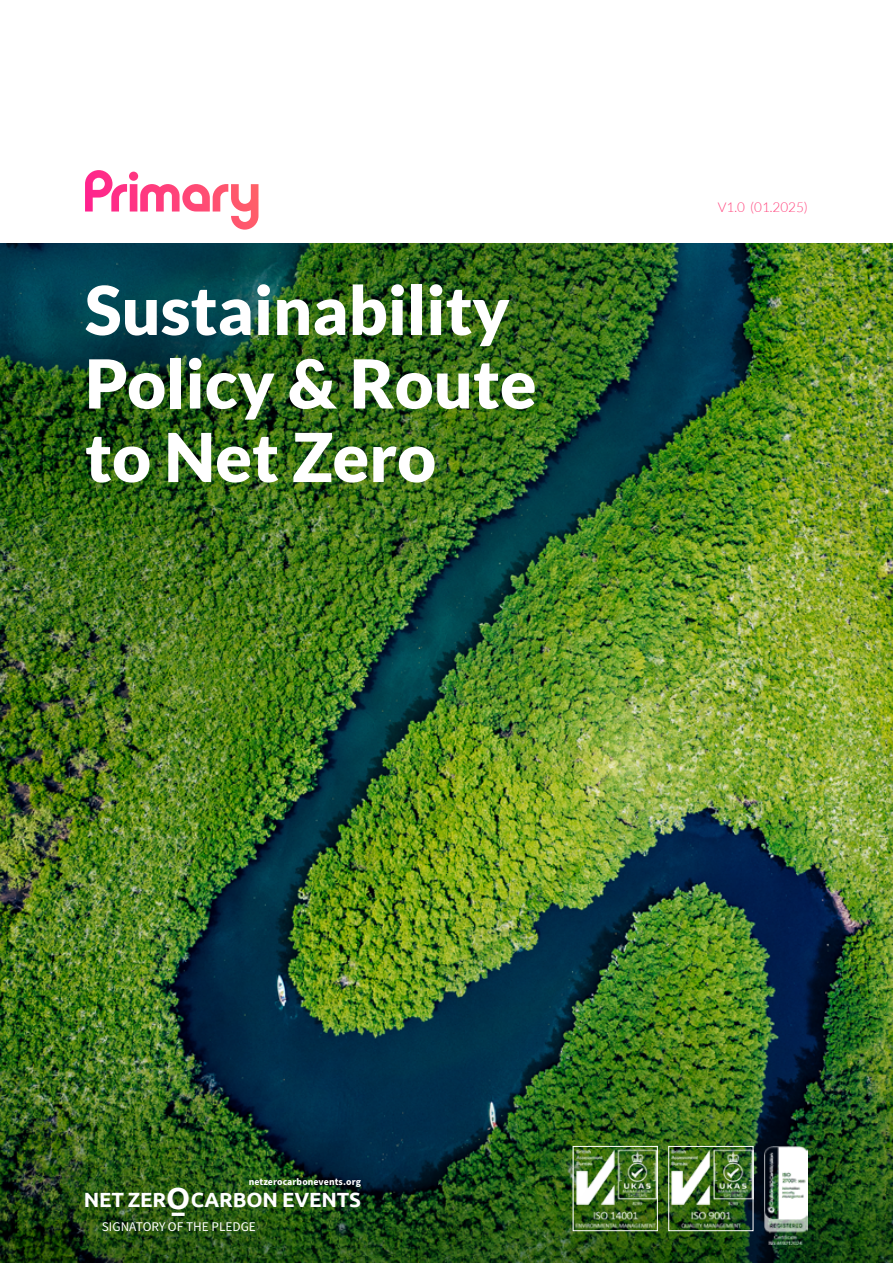
<style>
.page{position:relative;width:893px;height:1263px;background:#fff}
.page>*{position:absolute;margin:0;border:0;box-sizing:border-box;transform-origin:0 0}
.t1{font:900 67.5px/73.5px "Lato";color:#fff}
.t2{font:700 25.8px "Ubuntu";color:#fff}
.t3{font:700 20.55px "Ubuntu";letter-spacing:-.005em;color:#fff}
.t4{font:300 13.5px "Lato";color:#ff417b}
.t5{font:13.35px "Source Sans Pro";color:#fff}
.t6{font:700 9.75px "Source Sans Pro";letter-spacing:.01em;color:#fff}
.s1{font-size:30.6px}
</style>
<div class="page">
<img style="left:0;top:243px;width:893px;height:1020px">
<svg style="left:85px;top:170px;width:173px;height:60px"></svg>
<img style="left:575px;top:1148px;width:81px;height:81px">
<div style="left:573px;top:1146px;width:85px;height:85px;border:1px solid #fff"></div>
<img style="left:670px;top:1148px;width:81px;height:81px">
<div style="left:668px;top:1146px;width:85px;height:85px;border:1px solid #fff"></div>
<img style="left:764px;top:1146px;width:44px;height:98px">
<p class="t1" style="left:85px;top:272px;width:453px">Sustainability<br>Policy &amp; Route to Net Zero</p>
<p class="t4" style="left:718px;top:199px;width:91px">V1.0 (01.2025)</p>
<p class="t6" style="left:249px;top:1175px;width:114px">netzerocarbonevents.org</p>
<p class="t3" style="left:84px;top:1187px;width:279px">NET ZER<span class="s1">O</span>CARBON EVENTS</p>
<p class="t2" style="left:172px;top:1197px;width:14px">–</p>
<p class="t5" style="left:102px;top:1217px;width:155px">SIGNATORY OF THE PLEDGE</p>
</div>
